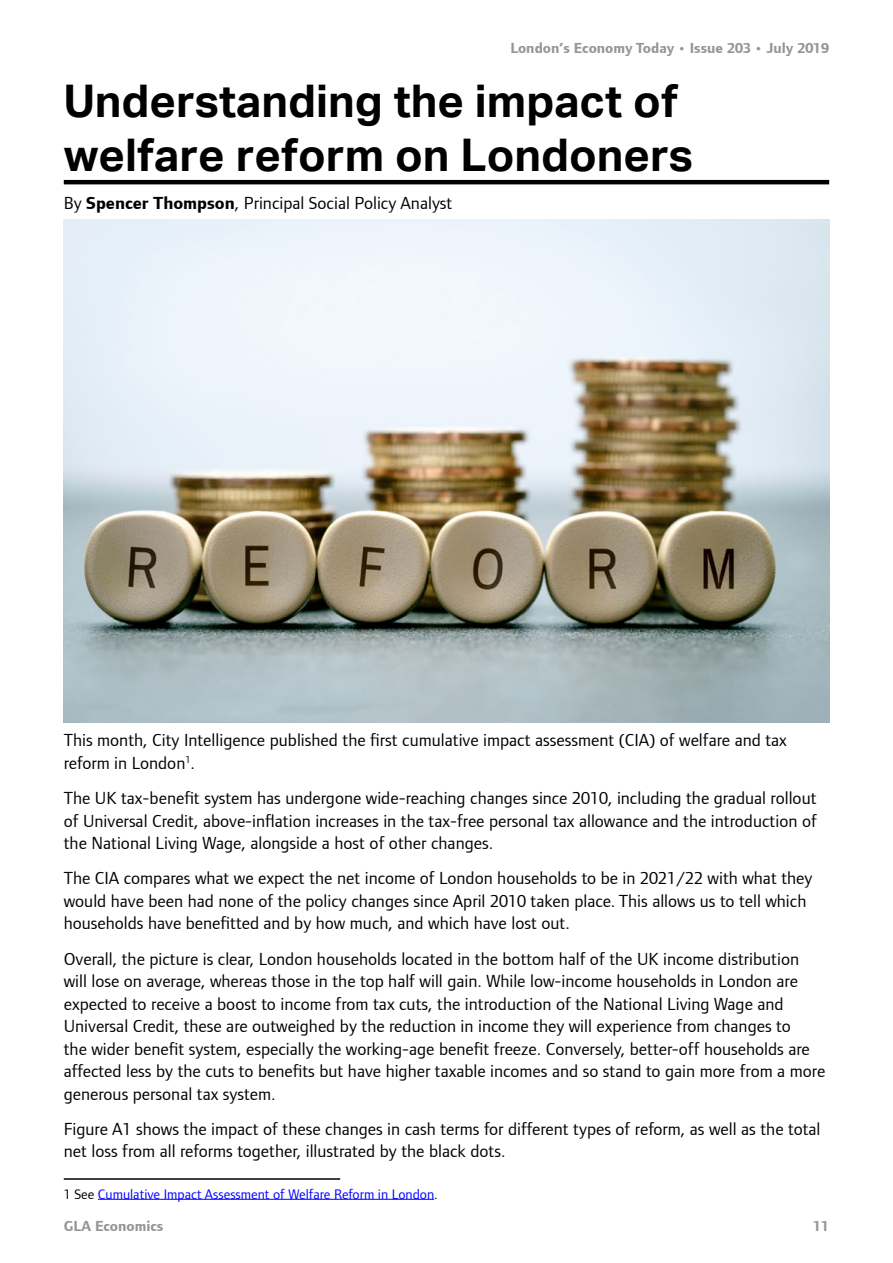
<style>
.page{position:relative;width:893px;height:1263px;background:#fff}
.page>*{position:absolute;margin:0;border:0;box-sizing:border-box;transform-origin:0 0}
.Heading_1_indicators{font:700 45px/54.2px "Aktiv Grotesk";color:#000}
.Body_text{font:18px/22.5px "Foundry Form Sans";color:#000}
.t1{font:700 15px "Foundry Form Sans";color:#939598}
.Footnote{font:14.25px "Foundry Form Sans";color:#00f}
.s1{font-weight:700}
.s2{color:#000}
</style>
<div class="page">
<hr style="left:64px;top:180px;width:765px;height:4px;background:#000">
<img style="left:64px;top:219px;width:765px;height:503px">
<hr style="left:98px;top:1199px;width:336px;height:1px;background:#00f">
<hr style="left:64px;top:1178px;width:276px;height:2px;background:#000">
<p class="t1" style="left:510px;top:40px;width:320px">London’s Economy Today • Issue 203 • July 2019</p>
<p class="Heading_1_indicators" style="left:64px;top:75px;width:631px">Understanding the impact of welfare reform on Londoners</p>
<p class="Body_text" style="left:64px;top:191px;width:390px">By <span class="s1">Spencer Thompson</span>, Principal Social Policy Analyst</p>
<p class="Body_text" style="left:64px;top:729px;width:725px">This month, City Intelligence published the first cumulative impact assessment (CIA) of welfare and tax reform in London<sup>1</sup>.</p>
<p class="Body_text" style="left:64px;top:787px;width:754px;text-align:justify">The UK tax-benefit system has undergone wide-reaching changes since 2010, including the gradual rollout of Universal Credit, above-inflation increases in the tax-free personal tax allowance and the introduction of the National Living Wage, alongside a host of other changes.</p>
<p class="Body_text" style="left:64px;top:867px;width:750px">The CIA compares what we expect the net income of London households to be in 2021/22 with what they would have been had none of the policy changes since April 2010 taken place. This allows us to tell which households have benefitted and by how much, and which have lost out.</p>
<p class="Body_text" style="left:64px;top:947px;width:763px">Overall, the picture is clear, London households located in the bottom half of the UK income distribution will lose on average, whereas those in the top half will gain. While low-income households in London are expected to receive a boost to income from tax cuts, the introduction of the National Living Wage and Universal Credit, these are outweighed by the reduction in income they will experience from changes to<br>the wider benefit system, especially the working-age benefit freeze. Conversely, better-off households are affected less by the cuts to benefits but have higher taxable incomes and so stand to gain more from a more generous personal tax system.</p>
<p class="Body_text" style="left:64px;top:1117px;width:758px">Figure A1 shows the impact of these changes in cash terms for different types of reform, as well as the total net loss from all reforms together, illustrated by the black dots.</p>
<p class="Footnote" style="left:64px;top:1186px;width:375px"><span class="s2">1 See</span> Cumulative Impact Assessment of Welfare Reform in London<span class="s2">.</span></p>
<p class="t1" style="left:64px;top:1218px;width:101px">GLA Economics</p>
<p class="t1" style="left:813px;top:1218px;width:17px">11</p>
</div>
